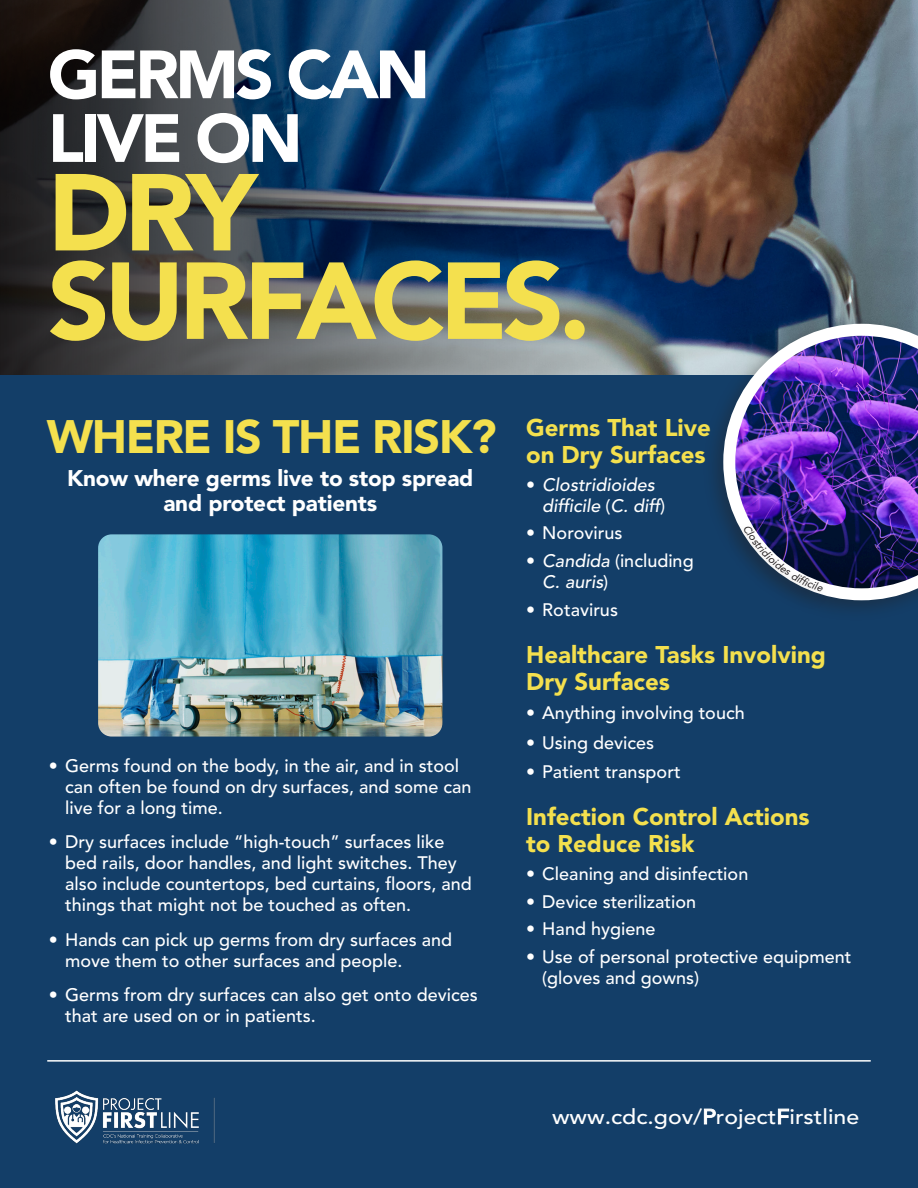
<style>
.page{position:relative;width:918px;height:1188px;background:#fff}
.page>*{position:absolute;margin:0;border:0;box-sizing:border-box;transform-origin:0 0}
.t1{font:900 108px/88.5px "Avenir LT Std";letter-spacing:-.05em;color:#f4e04e}
.t2{font:900 67.35px/63.8px "Avenir LT Std";letter-spacing:-.055em;color:#fff}
.t3{font:900 46.5px "Avenir LT Std";letter-spacing:-.03em;color:#f4e04e}
.t4{font:900 24px/27px "Avenir LT Std";color:#f4e04e}
.t5{font:900 22.5px/25.5px "Avenir LT Std";letter-spacing:-.01em;color:#fff;text-align:center}
.t6{font:500 21px "Avenir LT Std";color:#fff;scale:1.1 1}
.t7{font:500 18px/21px "Avenir LT Std";color:#fff}
.t8{font:italic 500 18px/21px "Avenir LT Std";color:#fff}
.s1{font-style:normal}
</style>
<div class="page">
<img style="left:683px;top:0;width:235px;height:375px">
<img style="left:0;top:0;width:683px;height:375px">
<div style="left:0;top:375px;width:918px;height:813px;background:#133e68"></div>
<hr style="left:47px;top:1060px;width:824px;height:2px;background:#fff">
<div style="left:702px;top:315px;width:216px;height:307px;background:#231f20;opacity:.4"></div>
<img style="left:723px;top:324px;width:195px;height:276px">
<div style="left:724px;top:519px;width:106px;height:92px;background:#231f20;opacity:.4"></div>
<img style="left:98px;top:534px;width:344px;height:203px">
<img style="left:55px;top:1090px;width:160px;height:54px">
<svg style="left:743px;top:525px;width:80px;height:67px"></svg>
<h1 class="t2" style="left:48px;top:43px;width:384px">GERMS CAN<br>LIVE ON</h1>
<h1 class="t1" style="left:48px;top:168px;width:544px">DRY<br>SURFACES.</h1>
<h2 class="t3" style="left:47px;top:409px;width:451px">WHERE IS THE RISK?</h2>
<h3 class="t4" style="left:526px;top:414px;width:186px">Germs That Live on Dry Surfaces</h3>
<p class="t8" style="left:542px;top:474px;width:124px;text-indent:-16px"><span class="s1">•</span> Clostridioides difficile <span class="s1">(</span>C. diff<span class="s1">)</span></p>
<p class="t7" style="left:526px;top:523px;width:98px">• Norovirus</p>
<p class="t8" style="left:542px;top:551px;width:153px;text-indent:-16px"><span class="s1">•</span> Candida <span class="s1">(including<br></span>C. auris<span class="s1">)</span></p>
<p class="t7" style="left:526px;top:600px;width:93px">• Rotavirus</p>
<h3 class="t4" style="left:526px;top:641px;width:301px">Healthcare Tasks Involving<br>Dry Surfaces</h3>
<p class="t7" style="left:526px;top:703px;width:220px">• Anything involving touch</p>
<p class="t7" style="left:526px;top:732px;width:130px">• Using devices</p>
<p class="t7" style="left:526px;top:762px;width:156px">• Patient transport</p>
<h3 class="t4" style="left:526px;top:803px;width:285px">Infection Control Actions to Reduce Risk</h3>
<p class="t7" style="left:526px;top:864px;width:224px">• Cleaning and disinfection</p>
<p class="t7" style="left:526px;top:891px;width:172px">• Device sterilization</p>
<p class="t7" style="left:526px;top:919px;width:131px">• Hand hygiene</p>
<p class="t7" style="left:542px;top:947px;width:311px;text-indent:-16px">• Use of personal protective equipment (gloves and gowns)</p>
<p class="t5" style="left:67px;top:465px;width:408px">Know where germs live to stop spread and protect patients</p>
<p class="t7" style="left:65px;top:755px;width:408px;text-indent:-16px">• Germs found on the body, in the air, and in stool can often be found on dry surfaces, and some can live for a long time.</p>
<p class="t7" style="left:65px;top:832px;width:408px;text-indent:-16px">• Dry surfaces include “high-touch” surfaces like bed rails, door handles, and light switches. They also include countertops, bed curtains, floors, and things that might not be touched as often.</p>
<p class="t7" style="left:65px;top:929px;width:389px;text-indent:-16px">• Hands can pick up germs from dry surfaces and move them to other surfaces and people.</p>
<p class="t7" style="left:65px;top:985px;width:414px;text-indent:-16px">• Germs from dry surfaces can also get onto devices that are used on or in patients.</p>
<p class="t6" style="left:552px;top:1105px;width:281px">www.cdc.gov/ProjectFirstline</p>
</div>
